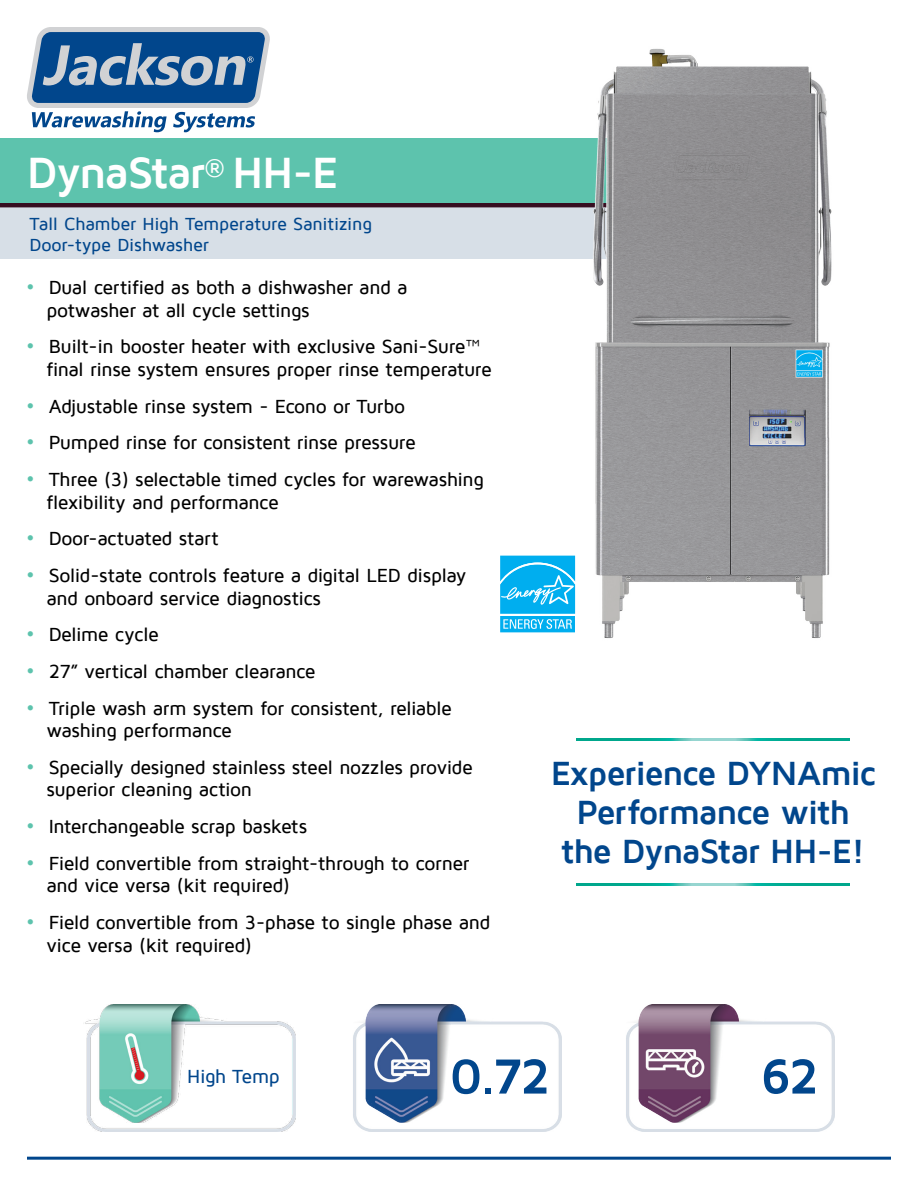
<style>
.page{position:relative;width:918px;height:1188px;background:#fff}
.page>*{position:absolute;margin:0;border:0;box-sizing:border-box;transform-origin:0 0}
.t1{font:700 51px "Maven Pro";color:#01468c}
.t2{font:700 45px "Maven Pro";letter-spacing:-.035em;color:#fff}
.t3{font:700 34.5px/39px "Maven Pro";letter-spacing:-.04em;color:#01468c;text-align:center}
.t4{font:500 19.5px/22.5px "Maven Pro";letter-spacing:-.025em;color:#000}
.t5{font:500 19.5px "Maven Pro";letter-spacing:-.035em;color:#01468c}
.t6{font:500 18px/21.6px "Maven Pro";letter-spacing:-.015em;color:#01468c}
.s1{font-size:21px;color:#5dc3ad}
</style>
<div class="page">
<div style="left:0;top:185px;width:742px;height:73px;background:#d7dfe7"></div>
<svg style="left:0;top:202px;width:391px;height:5px;background:#3d323d"></svg>
<svg style="left:27px;top:27px;width:243px;height:105px"></svg>
<div style="left:0;top:138px;width:742px;height:64px;background:#5dc3ad"></div>
<hr style="left:27px;top:1157px;width:864px;height:3px;background:#01468c">
<img style="left:391px;top:48px;width:441px;height:590px">
<img style="left:353px;top:1005px;width:209px;height:126px">
<img style="left:626px;top:1005px;width:209px;height:126px">
<img style="left:85px;top:1005px;width:210px;height:126px">
<svg style="left:577px;top:739px;width:273px;height:1px"></svg>
<svg style="left:576px;top:884px;width:273px;height:1px"></svg>
<div style="left:498px;top:554px;width:79px;height:62px;background:#9ee0f8"></div>
<svg style="left:498px;top:556px;width:79px;height:78px;background:#3ac0f2"></svg>
<h2 class="t2" style="left:27px;top:149px;width:313px">DynaStar<sup>®</sup> HH-E</h2>
<p class="t6" style="left:29px;top:213px;width:344px">Tall Chamber High Temperature Sanitizing<br>Door-type Dishwasher</p>
<p class="t4" style="left:47px;top:277px;width:363px;text-indent:-20px"><span class="s1">•</span> Dual certified as both a dishwasher and a potwasher at all cycle settings</p>
<p class="t4" style="left:47px;top:336px;width:447px;text-indent:-20px"><span class="s1">•</span> Built-in booster heater with exclusive Sani-Sure™ final rinse system ensures proper rinse temperature</p>
<p class="t4" style="left:26px;top:395px;width:380px"><span class="s1">•</span> Adjustable rinse system - Econo or Turbo</p>
<p class="t4" style="left:26px;top:432px;width:391px"><span class="s1">•</span> Pumped rinse for consistent rinse pressure</p>
<p class="t4" style="left:47px;top:468px;width:439px;text-indent:-20px"><span class="s1">•</span> Three (3) selectable timed cycles for warewashing flexibility and performance</p>
<p class="t4" style="left:26px;top:528px;width:194px"><span class="s1">•</span> Door-actuated start</p>
<p class="t4" style="left:47px;top:564px;width:421px;text-indent:-20px"><span class="s1">•</span> Solid-state controls feature a digital LED display and onboard service diagnostics</p>
<p class="t4" style="left:26px;top:624px;width:134px"><span class="s1">•</span> Delime cycle</p>
<p class="t4" style="left:26px;top:660px;width:291px"><span class="s1">•</span> 27” vertical chamber clearance</p>
<p class="t4" style="left:47px;top:697px;width:407px;text-indent:-20px"><span class="s1">•</span> Triple wash arm system for consistent, reliable washing performance</p>
<p class="t4" style="left:47px;top:756px;width:428px;text-indent:-20px"><span class="s1">•</span> Specially designed stainless steel nozzles provide superior cleaning action</p>
<p class="t4" style="left:26px;top:816px;width:282px"><span class="s1">•</span> Interchangeable scrap baskets</p>
<p class="t4" style="left:47px;top:852px;width:424px;text-indent:-20px"><span class="s1">•</span> Field convertible from straight-through to corner and vice versa (kit required)</p>
<p class="t4" style="left:47px;top:911px;width:445px;text-indent:-20px"><span class="s1">•</span> Field convertible from 3-phase to single phase and vice versa (kit required)</p>
<h3 class="t3" style="left:551px;top:754px;width:327px">Experience DYNAmic<br>Performance with the DynaStar HH-E!</h3>
<p class="t5" style="left:187px;top:1066px;width:94px">High Temp</p>
<h1 class="t1" style="left:449px;top:1049px;width:103px">0.72</h1>
<h1 class="t1" style="left:761px;top:1049px;width:60px">62</h1>
</div>
